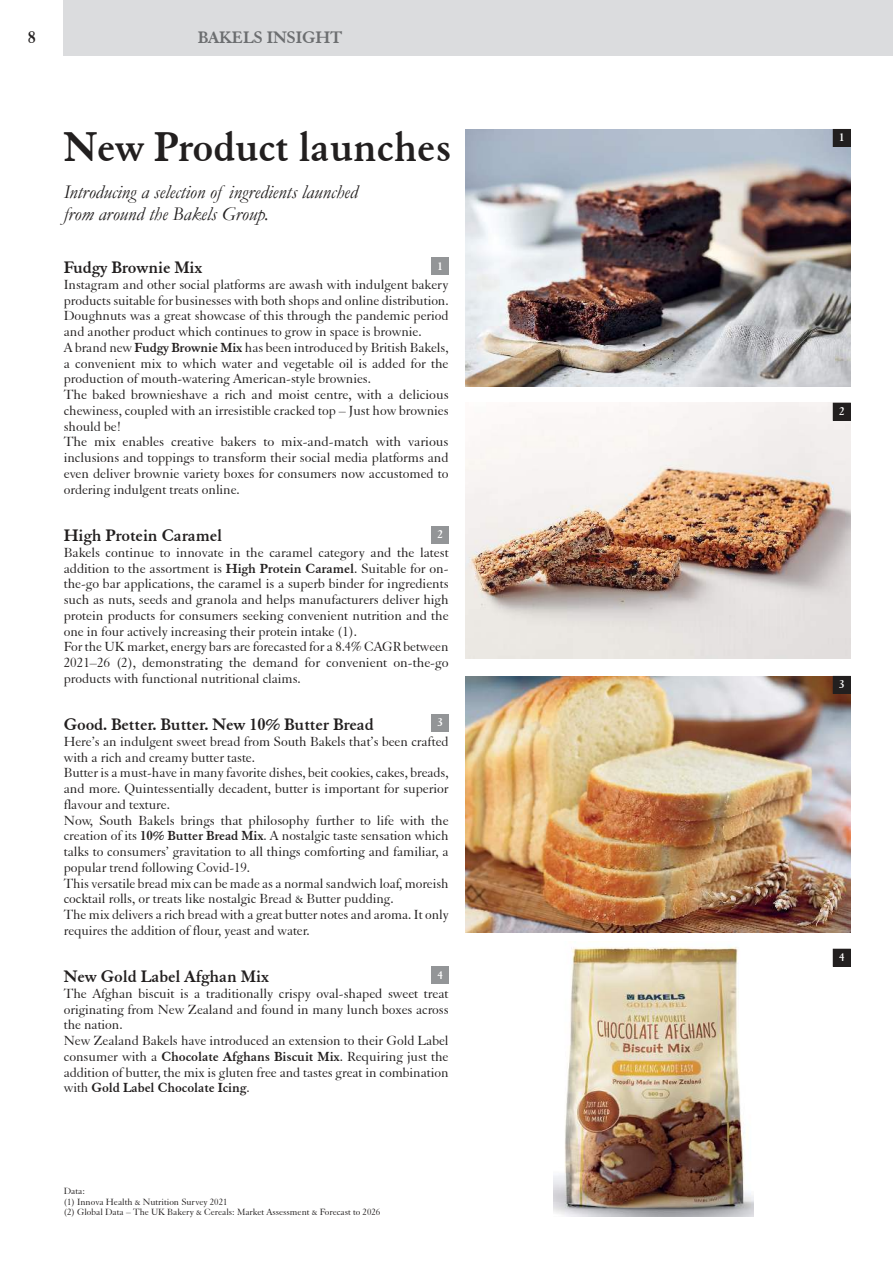
<style>
.page{position:relative;width:893px;height:1263px;background:#fff}
.page>*{position:absolute;margin:0;border:0;box-sizing:border-box;transform-origin:0 0}
.t1{font:700 45px "Elegant Garamond BT";letter-spacing:-.005em;color:#221f1f}
.t2{font:italic 19.5px/21.8px "Garamond";color:#221f1f}
.t3{font:700 18px "Elegant Garamond BT";letter-spacing:-.005em;color:#221f1f}
.t4{font:700 18px "Elegant Garamond BT";color:#6c6e70}
.t5{font:14.25px/15.8px "Elegant Garamond BT";letter-spacing:-.005em;color:#221f1f}
.t6{font:700 12px "Elegant Garamond BT";color:#fff}
.t7{font:9.75px/10.5px "Elegant Garamond BT";color:#221f1f}
.s1{font-weight:700}
</style>
<div class="page">
<div style="left:64px;top:0;width:829px;height:55px;background:#dbdcde"></div>
<img style="left:466px;top:676px;width:384px;height:257px">
<img style="left:466px;top:129px;width:384px;height:257px">
<img style="left:554px;top:947px;width:199px;height:269px">
<div style="left:833px;top:676px;width:17px;height:17px;background:#221f1f"></div>
<div style="left:833px;top:676px;width:17px;height:18px;border:1px solid #221f1f"></div>
<div style="left:833px;top:949px;width:17px;height:17px;background:#221f1f"></div>
<img style="left:466px;top:403px;width:384px;height:255px">
<div style="left:833px;top:403px;width:17px;height:17px;background:#221f1f"></div>
<div style="left:833px;top:129px;width:17px;height:17px;background:#221f1f"></div>
<div style="left:833px;top:129px;width:17px;height:18px;border:1px solid #221f1f"></div>
<div style="left:432px;top:526px;width:17px;height:17px;background:#939597"></div>
<div style="left:432px;top:714px;width:17px;height:17px;background:#939597"></div>
<div style="left:432px;top:258px;width:17px;height:17px;background:#939597"></div>
<div style="left:432px;top:966px;width:17px;height:17px;background:#939597"></div>
<p class="t3" style="left:28px;top:31px;width:10px">8</p>
<p class="t4" style="left:198px;top:31px;width:146px">BAKELS INSIGHT</p>
<h1 class="t1" style="left:64px;top:130px;width:389px">New Product launches</h1>
<h2 class="t2" style="left:64px;top:183px;width:296px">Introducing a selection of ingredients launched from around the Bakels Group.</h2>
<p class="t3" style="left:64px;top:261px;width:140px">Fudgy Brownie Mix</p>
<p class="t5" style="left:64px;top:278px;width:386px">Instagram and other social platforms are awash with indulgent bakery products suitable for businesses with both shops and online distribution.<br>Doughnuts was a great showcase of this through the pandemic period and another product which continues to grow in space is brownie.<br>A brand new <span class="s1">Fudgy Brownie Mix</span> has been introduced by British Bakels, a convenient mix to which water and vegetable oil is added for the production of mouth-watering American-style brownies.<br>The baked brownieshave a rich and moist centre, with a delicious chewiness, coupled with an irresistible cracked top – Just how brownies should be !<br>The mix enables creative bakers to mix-and-match with various inclusions and toppings to transform their social media platforms and even deliver brownie variety boxes for consumers now accustomed to ordering indulgent treats online.</p>
<p class="t3" style="left:64px;top:529px;width:160px">High Protein Caramel</p>
<p class="t5" style="left:64px;top:545px;width:386px">Bakels continue to innovate in the caramel category and the latest addition to the assortment is <span class="s1">High Protein Caramel</span>. Suitable for on&shy;the-go bar applications, the caramel is a superb binder for ingredients such as nuts, seeds and granola and helps manufacturers deliver high protein products for consumers seeking convenient nutrition and the one in four actively increasing their protein intake (1).<br>For the UK market, energy bars are forecasted for a 8.4% CAGR between 2021–26 (2), demonstrating the demand for convenient on-the-go products with functional nutritional claims.</p>
<p class="t3" style="left:64px;top:718px;width:311px">Good. Better. Butter. New 10% Butter Bread</p>
<p class="t5" style="left:64px;top:734px;width:386px">Here’s an indulgent sweet bread from South Bakels that’s been crafted with a rich and creamy butter taste.<br>Butter is a must-have in many favorite dishes, beit cookies, cakes, breads, and more. Quintessentially decadent, butter is important for superior flavour and texture.<br>Now, South Bakels brings that philosophy further to life with the creation of its <span class="s1">10% Butter Bread Mix</span>. A nostalgic taste sensation which talks to consumers’ gravitation to all things comforting and familiar, a popular trend following Covid-19.<br>This versatile bread mix can be made as a normal sandwich loaf, moreish cocktail rolls, or treats like nostalgic Bread &amp; Butter pudding.<br>The mix delivers a rich bread with a great butter notes and aroma. It only requires the addition of flour, yeast and water.</p>
<p class="t3" style="left:64px;top:970px;width:207px">New Gold Label Afghan Mix</p>
<p class="t5" style="left:64px;top:986px;width:386px">The Afghan biscuit is a traditionally crispy oval-shaped sweet treat originating from New Zealand and found in many lunch boxes across the nation.<br>New Zealand Bakels have introduced an extension to their Gold Label consumer with a <span class="s1">Chocolate Afghans Biscuit Mix</span>. Requiring just the addition of butter, the mix is gluten free and tastes great in combination with <span class="s1">Gold Label Chocolate Icing</span>.</p>
<p class="t6" style="left:437px;top:261px;width:7px">1</p>
<p class="t6" style="left:437px;top:530px;width:7px">2</p>
<p class="t6" style="left:437px;top:718px;width:7px">3</p>
<p class="t6" style="left:437px;top:970px;width:7px">4</p>
<p class="t7" style="left:64px;top:1186px;width:318px">Data:<br>(1) Innova Health &amp; Nutrition Survey 2021<br>(2) Global Data – The UK Bakery &amp; Cereals: Market Assessment &amp; Forecast to 2026</p>
<p class="t6" style="left:839px;top:133px;width:7px">1</p>
<p class="t6" style="left:839px;top:407px;width:7px">2</p>
<p class="t6" style="left:839px;top:680px;width:7px">3</p>
<p class="t6" style="left:839px;top:953px;width:7px">4</p>
</div>
